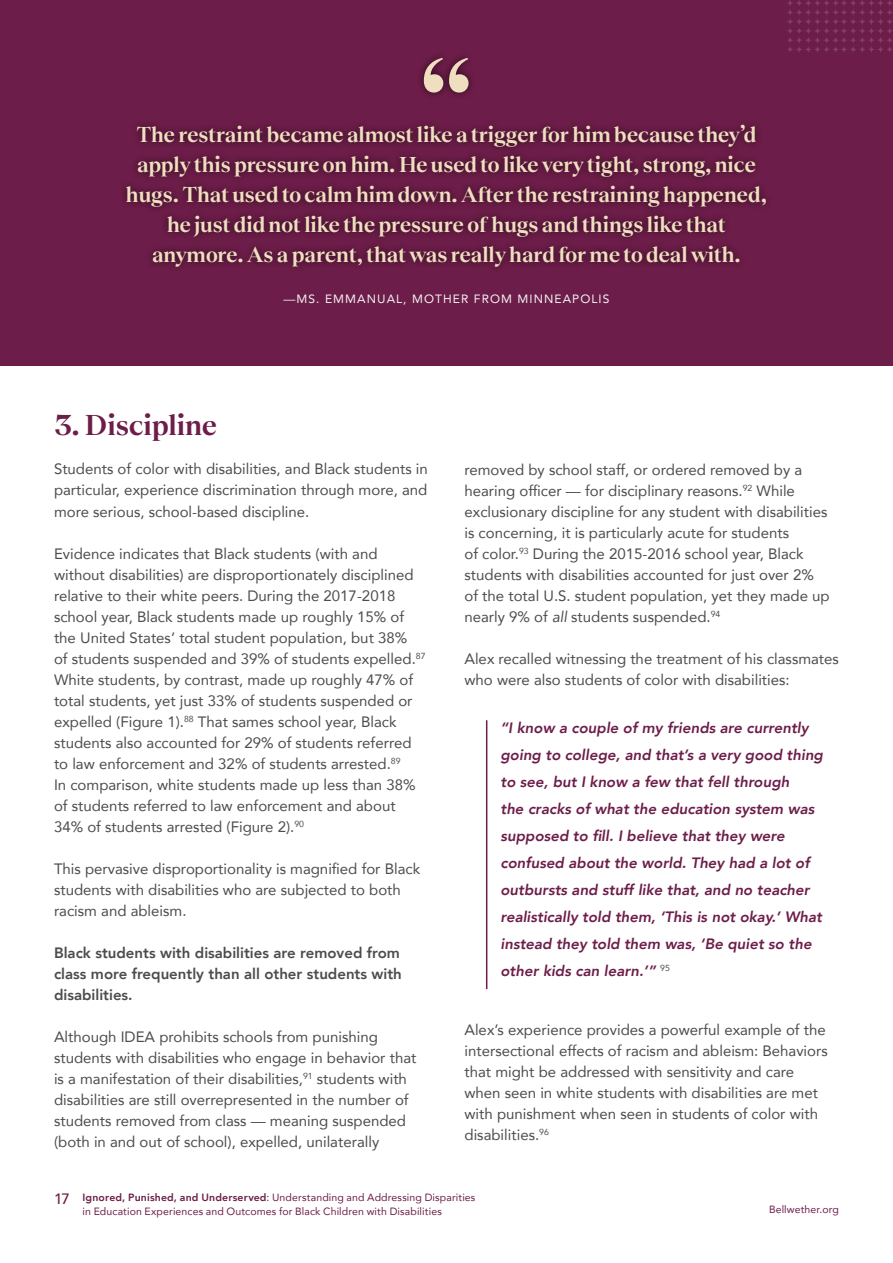
<style>
.page{position:relative;width:893px;height:1263px;background:#fff}
.page>*{position:absolute;margin:0;border:0;box-sizing:border-box;transform-origin:0 0}
.t1{font:150px "Teodor";color:#f0dec0}
.t2{font:600 30px "Teodor";color:#6d1d49}
.t3{font:600 22.5px/30px "Teodor";color:#f0dec0}
.t4{font:15px/21px "Avenir";color:#4c4c4e}
.t5{font:italic 800 15px/27px "Avenir";color:#6d1d49}
.t6{font:800 15px/21px "Avenir";color:#4c4c4e}
.t7{font:500 15px "Avenir";color:#6d1d49}
.t8{font:12px "Avenir";letter-spacing:.09em;color:#f4f4f4}
.t9{font:10.5px/13.5px "Avenir";letter-spacing:.01em;color:#6d1d49}
.s1{font-style:italic}
.s2{font-weight:800}
</style>
<div class="page">
<div style="left:0;top:0;width:893px;height:366px;background:#6d1d49"></div>
<div style="left:416px;top:50px;width:60px;height:51px;background:#000;opacity:.65"></div>
<div style="left:120px;top:117px;width:654px;height:158px;background:#000;opacity:.65"></div>
<hr style="left:486px;top:720px;width:1px;height:269px;background:#6d1d49">
<svg style="left:787px;top:0;width:106px;height:52px"></svg>
<h1 class="t1" style="left:415px;top:14px;width:64px">“</h1>
<h3 class="t3" style="left:137px;top:118px;width:621px">The restraint became almost like a trigger for him because they’d apply this pressure on him. He used to like very tight, strong, nice</h3>
<h3 class="t3" style="left:126px;top:178px;width:642px">hugs. That used to calm him down. After the restraining happened,</h3>
<h3 class="t3" style="left:152px;top:208px;width:590px;text-align:center">he just did not like the pressure of hugs and things like that anymore. As a parent, that was really hard for me to deal with.</h3>
<p class="t8" style="left:283px;top:289px;width:328px">—MS. EMMANUAL, MOTHER FROM MINNEAPOLIS</p>
<h2 class="t2" style="left:54px;top:403px;width:165px">3. Discipline</h2>
<p class="t4" style="left:54px;top:458px;width:375px;text-align:justify">Students of color with disabilities, and Black students in particular, experience discrimination through more, and more serious, school-based discipline.</p>
<p class="t4" style="left:54px;top:542px;width:373px">Evidence indicates that Black students (with and without disabilities) are disproportionately disciplined relative to their white peers. During the 2017-2018 school year, Black students made up roughly 15% of the United States’ total student population, but 38%<br>of students suspended and 39% of students expelled.<sup>87<br></sup>White students, by contrast, made up roughly 47% of total students, yet just 33% of students suspended or expelled (Figure 1).<sup>88</sup> That sames school year, Black students also accounted for 29% of students referred to law enforcement and 32% of students arrested.<sup>89<br></sup>In comparison, white students made up less than 38% of students referred to law enforcement and about 34% of students arrested (Figure 2).<sup>90</sup></p>
<p class="t4" style="left:54px;top:857px;width:368px">This pervasive disproportionality is magnified for Black students with disabilities who are subjected to both racism and ableism.</p>
<p class="t6" style="left:54px;top:942px;width:349px">Black students with disabilities are removed from class more frequently than all other students with disabilities.</p>
<p class="t4" style="left:54px;top:1025px;width:364px">Although IDEA prohibits schools from punishing students with disabilities who engage in behavior that is a manifestation of their disabilities,<sup>91</sup> students with disabilities are still overrepresented in the number of students removed from class — meaning suspended (both in and out of school), expelled, unilaterally</p>
<p class="t4" style="left:464px;top:458px;width:367px">removed by school staff, or ordered removed by a hearing officer — for disciplinary reasons.<sup>92</sup> While exclusionary discipline for any student with disabilities is concerning, it is particularly acute for students<br>of color.<sup>93</sup> During the 2015-2016 school year, Black students with disabilities accounted for just over 2% of the total U.S. student population, yet they made up nearly 9% of <span class="s1">all</span> students suspended.<sup>94</sup></p>
<p class="t4" style="left:464px;top:647px;width:376px">Alex recalled witnessing the treatment of his classmates who were also students of color with disabilities:</p>
<p class="t5" style="left:500px;top:715px;width:324px">“I know a couple of my friends are currently going to college, and that’s a very good thing to see, but I know a few that fell through<br>the cracks of what the education system was supposed to fill. I believe that they were confused about the world. They had a lot of outbursts and stuff like that, and no teacher realistically told them, ‘This is not okay.’ What instead they told them was, ‘Be quiet so the other kids can learn.’” <sup>95</sup></p>
<p class="t4" style="left:464px;top:1018px;width:365px">Alex’s experience provides a powerful example of the intersectional effects of racism and ableism: Behaviors that might be addressed with sensitivity and care when seen in white students with disabilities are met with punishment when seen in students of color with disabilities.<sup>96</sup></p>
<p class="t7" style="left:54px;top:1186px;width:17px">17</p>
<p class="t9" style="left:82px;top:1190px;width:394px"><span class="s2">Ignored, Punished, and Underserved</span>: Understanding and Addressing Disparities in Education Experiences and Outcomes for Black Children with Disabilities</p>
<p class="t9" style="left:769px;top:1202px;width:71px">Bellwether.org</p>
</div>
